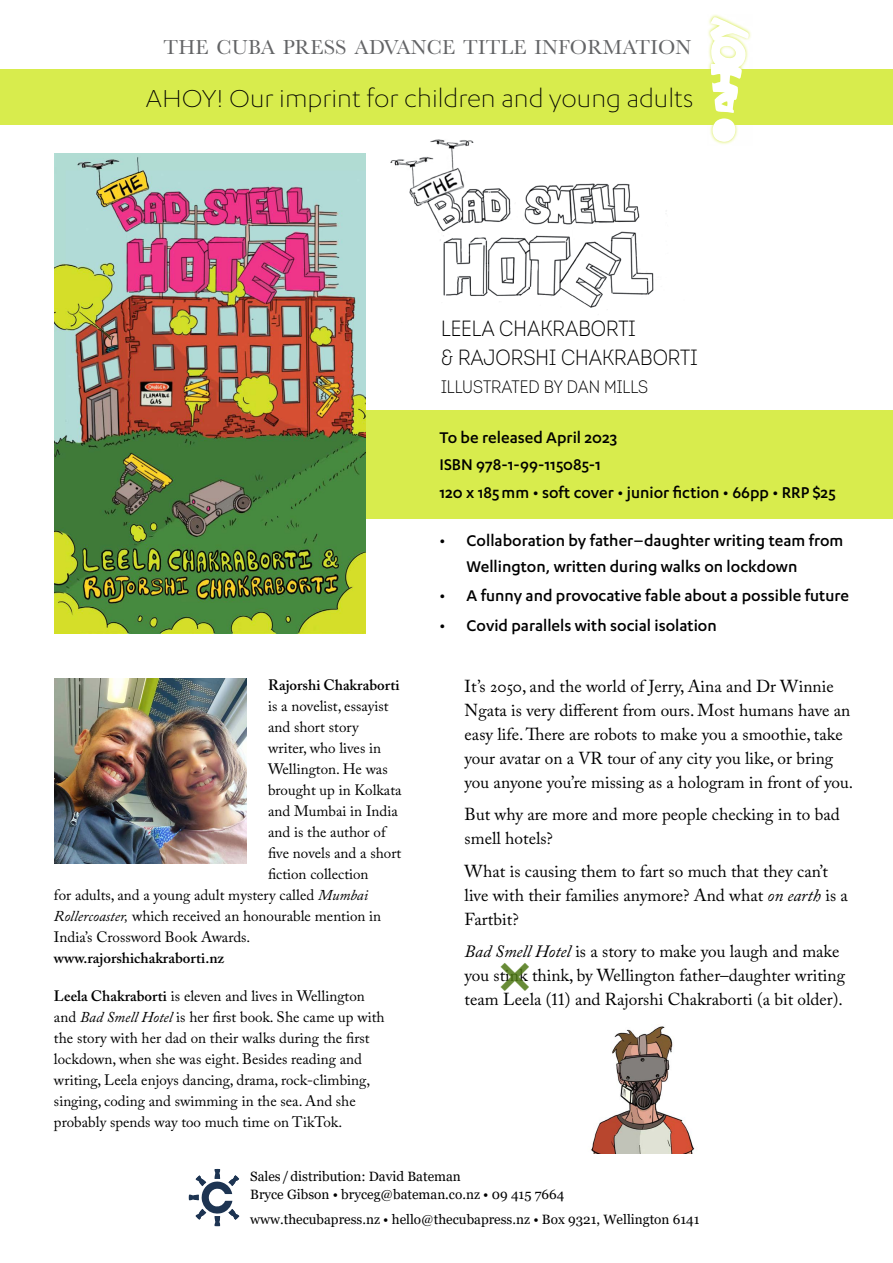
<style>
.page{position:relative;width:893px;height:1263px;background:#fff}
.page>*{position:absolute;margin:0;border:0;box-sizing:border-box;transform-origin:0 0}
.t1{font:300 28.5px "Karbon";color:#000;scale:1.05 1}
.t2{font:21.9px/28.5px "Intro Cond Light Free";color:#000}
.t3{font:21px "Baskerville";letter-spacing:.01em;color:#636466}
.t4{font:500 18px/27px "Karbon";color:#000}
.t5{font:18px "Intro Cond Light Free";color:#000}
.t6{font:17.25px/24px "Adobe Caslon Pro";color:#000}
.t7{font:15px/21px "Adobe Caslon Pro";color:#000}
.t8{font:600 15px "Adobe Caslon Pro";color:#000}
.t9{font:13.5px/18px "Georgia";color:#000}
.s1{font-style:italic}
.s2{font-weight:600}
</style>
<div class="page">
<img style="left:591px;top:1026px;width:104px;height:128px">
<img style="left:390px;top:139px;width:84px;height:29px">
<img style="left:409px;top:168px;width:258px;height:140px">
<div style="left:255px;top:410px;width:638px;height:108px;background:#d8ec4d"></div>
<div style="left:0;top:70px;width:893px;height:55px;background:#d8ec4d"></div>
<svg style="left:189px;top:1169px;width:50px;height:57px"></svg>
<svg style="left:707px;top:14px;width:45px;height:130px"></svg>
<svg style="left:710px;top:17px;width:39px;height:125px"></svg>
<img style="left:54px;top:153px;width:312px;height:481px">
<img style="left:54px;top:679px;width:193px;height:185px">
<h3 class="t3" style="left:163px;top:34px;width:529px">THE CUBA PRESS ADVANCE TITLE INFORMATION</h3>
<h1 class="t1" style="left:146px;top:83px;width:523px">AHOY! Our imprint for children and young adults</h1>
<h2 class="t2" style="left:441px;top:314px;width:258px">LEELA CHAKRABORTI<br>&amp; RAJORSHI CHAKRABORTI</h2>
<p class="t5" style="left:441px;top:376px;width:209px">ILLUSTRATED BY DAN MILLS</p>
<p class="t4" style="left:439px;top:424px;width:398px">To be released April 2023<br>ISBN 978-1-99-115085-1<br>120 x 185mm • soft cover • junior fiction • 66pp • RRP $25</p>
<p class="t8" style="left:268px;top:676px;width:133px">Rajorshi Chakraborti</p>
<p class="t7" style="left:268px;top:695px;width:122px">is a novelist, essayist</p>
<p class="t7" style="left:268px;top:716px;width:92px">and short story</p>
<p class="t7" style="left:268px;top:737px;width:115px">writer, who lives in</p>
<p class="t7" style="left:268px;top:758px;width:121px">Wellington. He was</p>
<p class="t7" style="left:268px;top:779px;width:135px">brought up in Kolkata</p>
<p class="t7" style="left:268px;top:800px;width:131px">and Mumbai in India</p>
<p class="t7" style="left:268px;top:821px;width:119px">and is the author of</p>
<p class="t7" style="left:268px;top:842px;width:135px">five novels and a short</p>
<p class="t7" style="left:268px;top:863px;width:102px">fiction collection</p>
<p class="t7" style="left:54px;top:884px;width:316px">for adults, and a young adult mystery called <span class="s1">Mumbai</span></p>
<p class="t7" style="left:54px;top:905px;width:329px"><span class="s1">Rollercoaster,</span> which received an honourable mention in</p>
<p class="t7" style="left:54px;top:926px;width:198px">India’s Crossword Book Awards.</p>
<p class="t8" style="left:54px;top:949px;width:172px">www.rajorshichakraborti.nz</p>
<p class="t7" style="left:54px;top:985px;width:332px"><span class="s2">Leela Chakraborti</span> is eleven and lives in Wellington and <span class="s1">Bad Smell Hotel</span> is her first book. She came up with the story with her dad on their walks during the first lockdown, when she was eight. Besides reading and writing, Leela enjoys dancing, drama, rock-climbing, singing, coding and swimming in the sea. And she probably spends way too much time on TikTok.</p>
<p class="t4" style="left:466px;top:527px;width:378px;line-height:25.5px;text-indent:-27px">• Collaboration by father–daughter writing team from<br>Wellington, written during walks on lockdown</p>
<p class="t4" style="left:439px;top:582px;width:411px">• A funny and provocative fable about a possible future</p>
<p class="t4" style="left:439px;top:611px;width:279px">• Covid parallels with social isolation</p>
<p class="t6" style="left:465px;top:674px;width:390px">It’s 2050, and the world of Jerry, Aina and Dr Winnie Ngata is very different from ours. Most humans have an easy life. There are robots to make you a smoothie, take your avatar on a VR tour of any city you like, or bring you anyone you’re missing as a hologram in front of you.</p>
<p class="t6" style="left:465px;top:802px;width:377px">But why are more and more people checking in to bad smell hotels?</p>
<p class="t6" style="left:465px;top:858px;width:385px">What is causing them to fart so much that they can’t live with their families anymore? And what <span class="s1">on earth</span> is a<br>Fartbit?</p>
<p class="t6" style="left:465px;top:939px;width:382px"><span class="s1">Bad Smell Hotel</span> is a story to make you laugh and make you stink think, by Wellington father–daughter writing team Leela (11) and Rajorshi Chakraborti (a bit older).</p>
<p class="t9" style="left:250px;top:1168px;width:316px">Sales /distribution: David Bateman<br>Bryce Gibson • bryceg@bateman.co.nz • 09 415 7664</p>
<p class="t9" style="left:250px;top:1210px;width:451px">www.thecubapress.nz • hello@thecubapress.nz • Box 9321, Wellington 6141</p>
</div>
